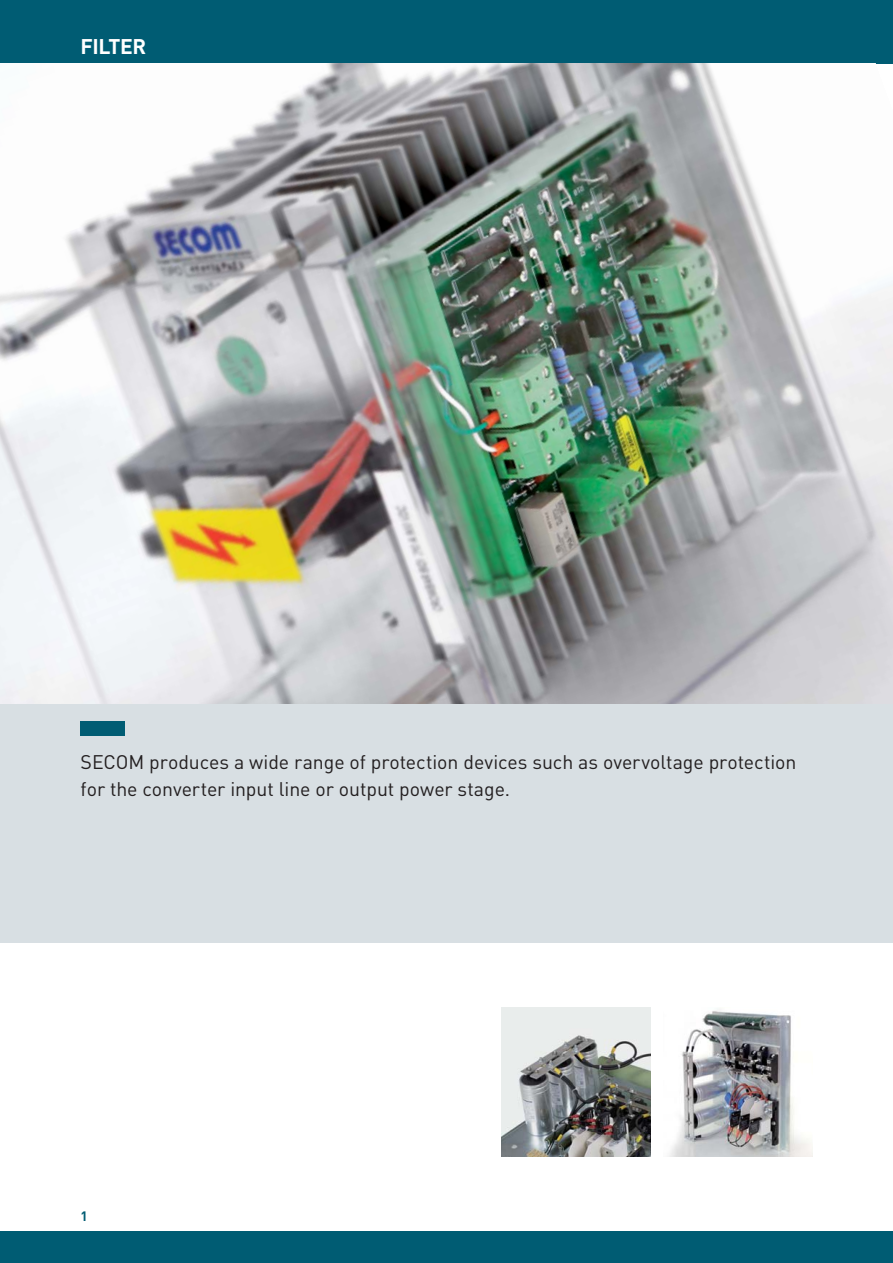
<style>
.page{position:relative;width:893px;height:1263px;background:#fff}
.page>*{position:absolute;margin:0;border:0;box-sizing:border-box;transform-origin:0 0}
.t1{font:700 21px "DIN";letter-spacing:-.02em;color:#fff}
.t2{font:19.5px/27px "DIN";color:#231f20}
.t3{font:700 13.5px "DIN";color:#005c73}
</style>
<div class="page">
<div style="left:0;top:0;width:892px;height:64px;background:#005c73"></div>
<div style="left:0;top:1231px;width:892px;height:32px;background:#005c73"></div>
<div style="left:0;top:696px;width:892px;height:247px;background:#d8dfe3"></div>
<div style="left:81px;top:721px;width:44px;height:15px;background:#005c73"></div>
<img style="left:0;top:64px;width:892px;height:640px">
<img style="left:669px;top:1011px;width:143px;height:145px">
<img style="left:502px;top:1007px;width:148px;height:149px">
<p class="t1" style="left:81px;top:39px;width:67px">FILTER</p>
<p class="t2" style="left:81px;top:750px;width:717px">SECOM produces a wide range of protection devices such as overvoltage protection for the converter input line or output power stage.</p>
<p class="t3" style="left:81px;top:1211px;width:9px">1</p>
</div>
